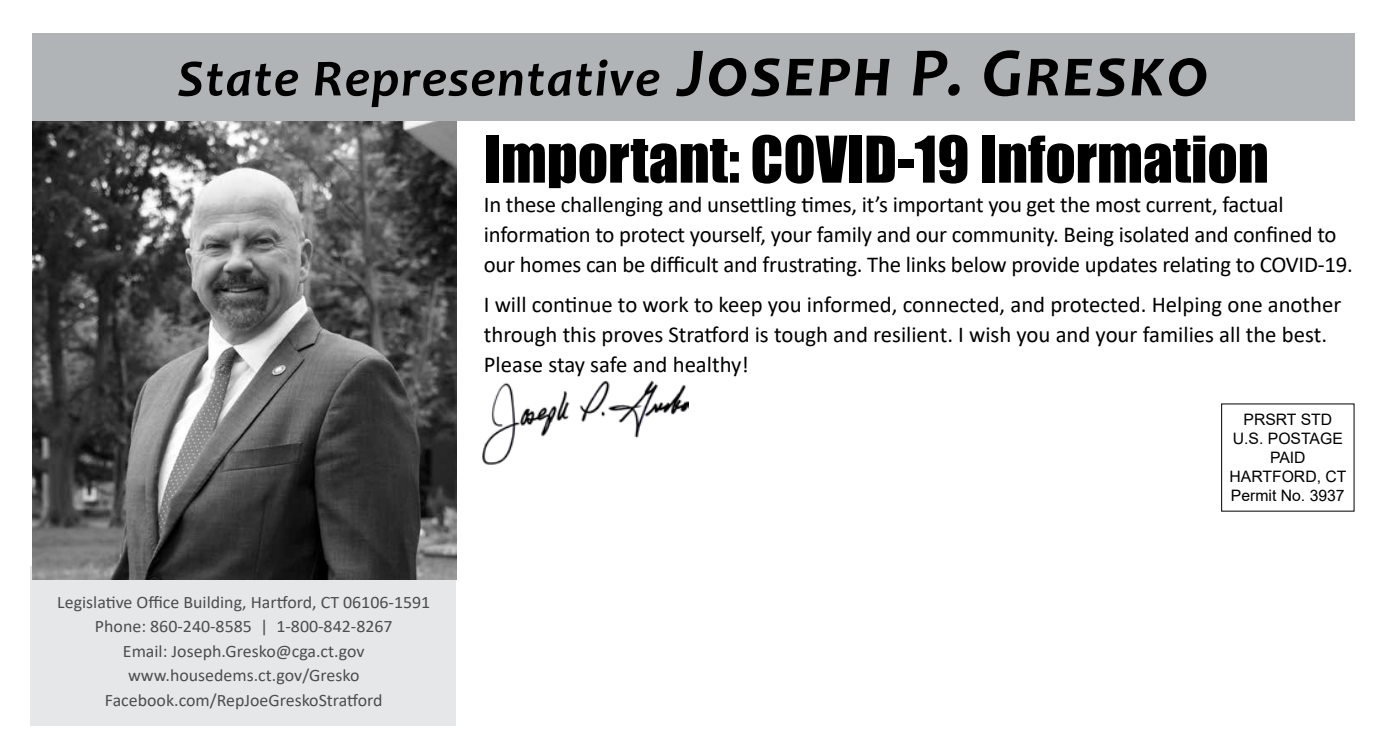
<style>
.page{position:relative;width:1386px;height:756px;background:#fff}
.page>*{position:absolute;margin:0;border:0;box-sizing:border-box;transform-origin:0 0}
.t1{font:59.5px "Impact";color:#000}
.t2{font:italic 700 52.5px "Candara";letter-spacing:.025em;color:#000}
.t3{font:22.75px/29.8px "Calibri";letter-spacing:-.01em;color:#000}
.t4{font:17.5px/24.5px "Calibri";color:#4d4d4f;text-align:center}
.t5{font:15.75px/18.9px "Arial";color:#000;text-align:center}
.s1{font-size:70px}
</style>
<div class="page">
<div style="left:31px;top:566px;width:425px;height:159px;background:#e6e7e8"></div>
<img style="left:32px;top:121px;width:424px;height:458px">
<div style="left:32px;top:33px;width:1322px;height:88px;background:#b1b4b6"></div>
<img style="left:483px;top:381px;width:206px;height:84px">
<h2 class="t2" style="left:177px;top:45px;width:1033px">State Representative <span class="s1">Joseph P. Gresko</span></h2>
<h1 class="t1" style="left:484px;top:113px;width:787px">Important: COVID-19 Information</h1>
<p class="t3" style="left:484px;top:189px;width:871px">In these challenging and unsettling times, it’s important you get the most current, factual information to protect yourself, your family and our community. Being isolated and confined to our homes can be difficult and frustrating. The links below provide updates relating to COVID-19.</p>
<p class="t3" style="left:484px;top:289px;width:859px">I will continue to work to keep you informed, connected, and protected. Helping one another through this proves Stratford is tough and resilient. I wish you and your families all the best.<br>Please stay safe and healthy!</p>
<p class="t4" style="left:57px;top:589px;width:375px">Legislative Office Building, Hartford, CT 06106-1591<br>Phone: 860-240-8585 | 1-800-842-8267<br>Email: Joseph.Gresko@cga.ct.gov www.housedems.ct.gov/Gresko Facebook.com/RepJoeGreskoStratford</p>
<p class="t5" style="left:1230px;top:410px;width:118px">PRSRT STD<br>U.S. POSTAGE<br>PAID<br>HARTFORD, CT<br>Permit No. 3937</p>
</div>
